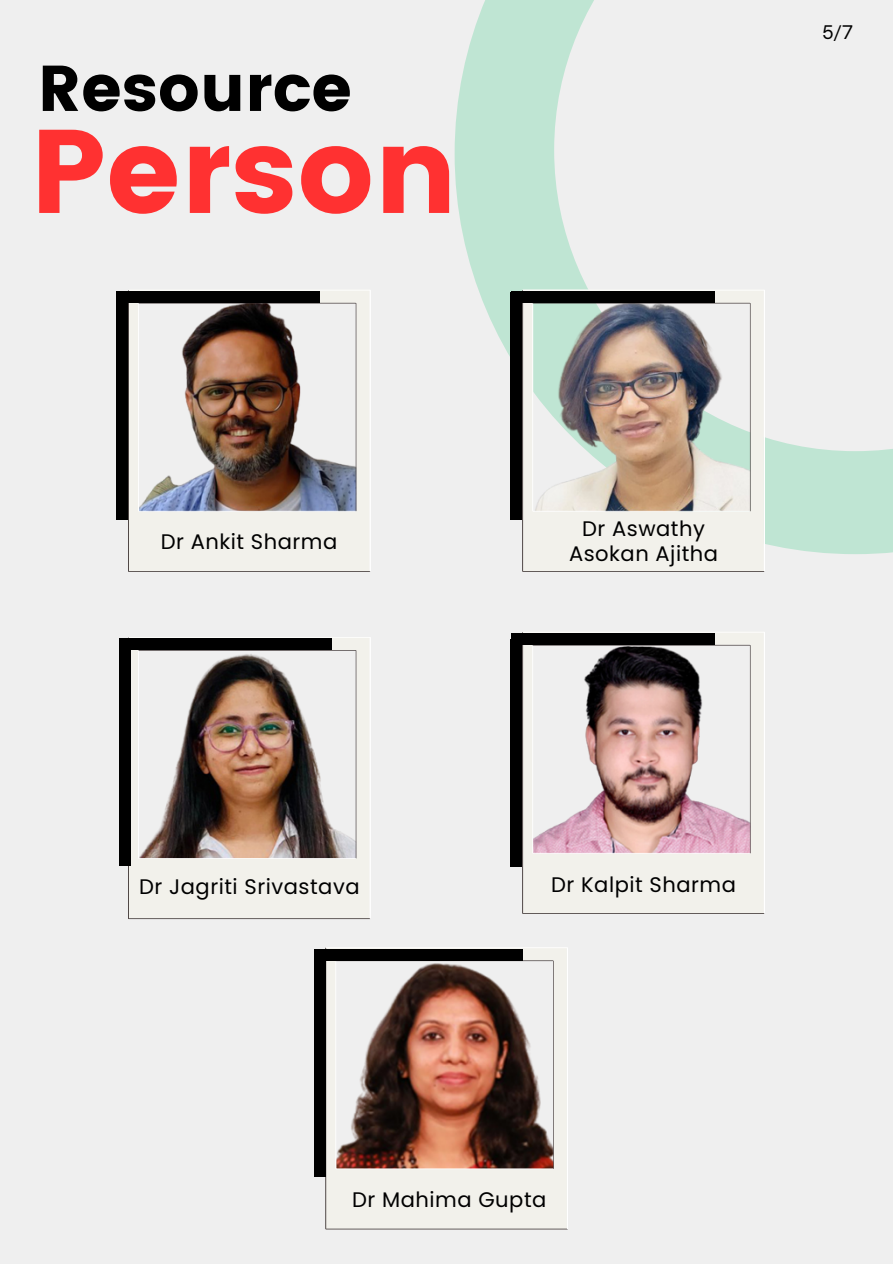
<style>
.page{position:relative;width:893px;height:1264px;background:#fff}
.page>*{position:absolute;margin:0;border:0;box-sizing:border-box;transform-origin:0 0}
.t1{font:118.5px "Poppins";color:#ff3131}
.t2{font:64.5px "Poppins";color:#000}
.t3{font:21px/24.8px "Poppins";letter-spacing:.025em;color:#000;text-align:center}
.t4{font:18px "Open Sauce One";color:#000}
</style>
<div class="page">
<div style="left:0;top:0;width:892px;height:1263px;background:#efefef"></div>
<img style="left:128px;top:637px;width:243px;height:281px">
<svg style="left:454px;top:0;width:438px;height:554px"></svg>
<svg style="left:522px;top:632px;width:243px;height:281px"></svg>
<svg style="left:325px;top:947px;width:243px;height:282px"></svg>
<div style="left:117px;top:292px;width:11px;height:228px;background:#000"></div>
<img style="left:128px;top:290px;width:243px;height:281px">
<img style="left:522px;top:290px;width:243px;height:281px">
<div style="left:117px;top:291px;width:203px;height:12px;background:#000"></div>
<div style="left:510px;top:291px;width:12px;height:228px;background:#000"></div>
<div style="left:510px;top:291px;width:204px;height:12px;background:#000"></div>
<div style="left:119px;top:638px;width:11px;height:228px;background:#000"></div>
<div style="left:128px;top:638px;width:203px;height:12px;background:#000"></div>
<div style="left:510px;top:638px;width:12px;height:228px;background:#000"></div>
<div style="left:510px;top:633px;width:204px;height:11px;background:#000"></div>
<div style="left:314px;top:949px;width:11px;height:228px;background:#000"></div>
<div style="left:319px;top:949px;width:204px;height:11px;background:#000"></div>
<p class="t2" style="left:38px;top:51px;width:315px">Resource</p>
<p class="t1" style="left:30px;top:103px;width:428px">Person</p>
<p class="t4" style="left:822px;top:21px;width:32px">5/7</p>
<p class="t3" style="left:161px;top:529px;width:178px">Dr Ankit Sharma</p>
<p class="t3" style="left:569px;top:516px;width:151px">Dr Aswathy<br>Asokan Ajitha</p>
<p class="t3" style="left:139px;top:874px;width:222px">Dr Jagriti Srivastava</p>
<p class="t3" style="left:551px;top:872px;width:186px">Dr Kalpit Sharma</p>
<p class="t3" style="left:352px;top:1187px;width:196px">Dr Mahima Gupta</p>
</div>
